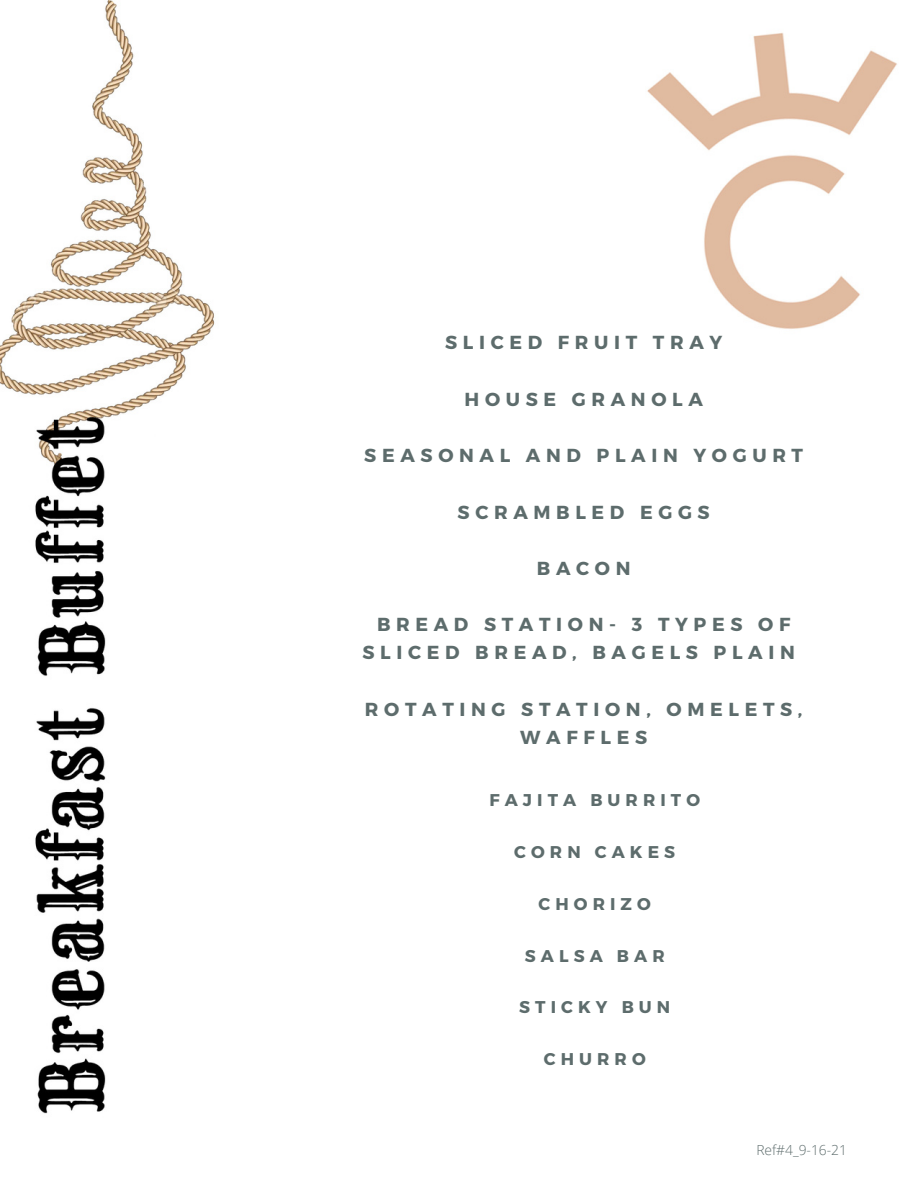
<style>
.page{position:relative;width:918px;height:1188px;background:#fff}
.page>*{position:absolute;margin:0;border:0;box-sizing:border-box;transform-origin:0 0}
.t1{font:700 18.9px/28.2px "Montserrat";letter-spacing:.3em;color:#5d6c6c;text-align:center}
.t2{font:700 16.95px "Montserrat";letter-spacing:.3em;color:#5d6c6c}
.t3{font:300 13.8px "Open Sans";color:#5d6c6c}
</style>
<div class="page">
<img style="left:0;top:0;width:897px;height:1114px">
<p class="t1" style="left:445px;top:328px;width:279px">SLICED FRUIT TRAY</p>
<p class="t1" style="left:465px;top:384px;width:240px">HOUSE GRANOLA</p>
<p class="t1" style="left:364px;top:440px;width:440px">SEASONAL AND PLAIN YOGURT</p>
<p class="t1" style="left:458px;top:497px;width:254px">SCRAMBLED EGGS</p>
<p class="t1" style="left:537px;top:553px;width:95px">BACON</p>
<p class="t1" style="left:363px;top:610px;width:434px">BREAD STATION- 3 TYPES OF<br>SLICED BREAD, BAGELS PLAIN</p>
<p class="t1" style="left:365px;top:694px;width:439px">ROTATING STATION, OMELETS,<br>WAFFLES</p>
<p class="t2" style="left:489px;top:789px;width:212px">FAJITA BURRITO</p>
<p class="t2" style="left:514px;top:841px;width:162px">CORN CAKES</p>
<p class="t2" style="left:539px;top:893px;width:114px">CHORIZO</p>
<p class="t2" style="left:525px;top:945px;width:141px">SALSA BAR</p>
<p class="t2" style="left:519px;top:996px;width:153px">STICKY BUN</p>
<p class="t2" style="left:544px;top:1048px;width:103px">CHURRO</p>
<p class="t3" style="left:756px;top:1141px;width:92px">Ref#4_9-16-21</p>
</div>
